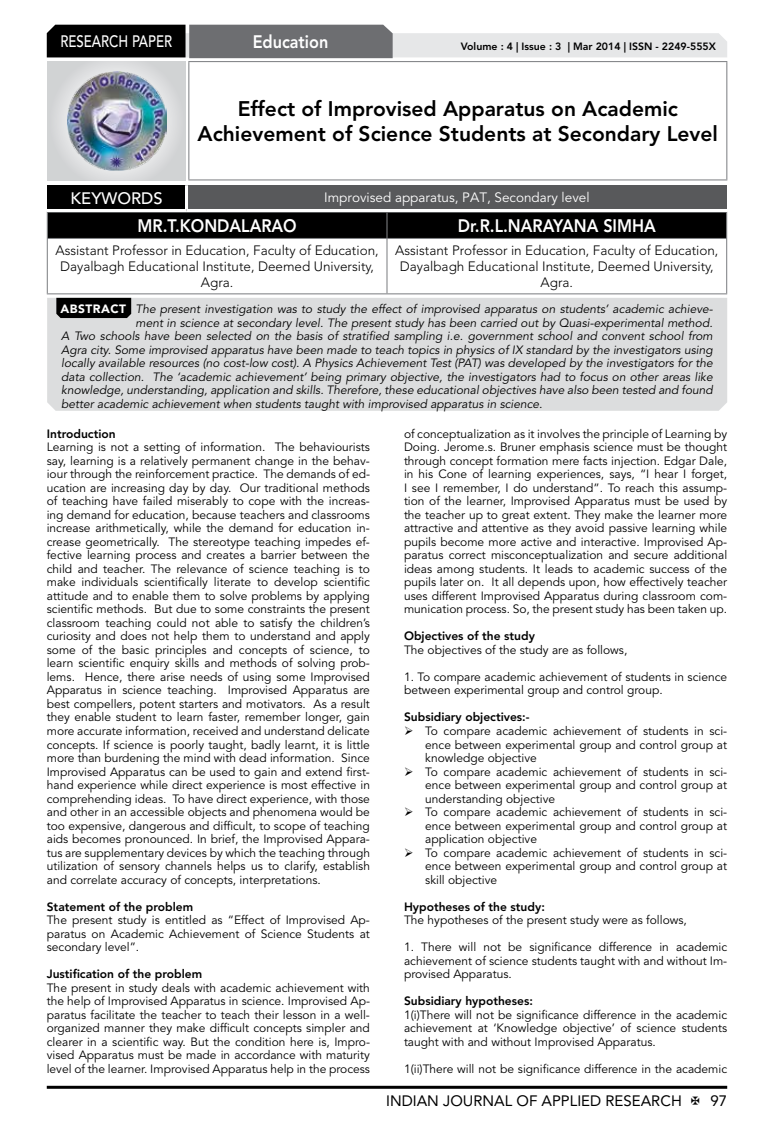
<style>
.page{position:relative;width:774px;height:1136px;background:#fff}
.page>*{position:absolute;margin:0;border:0;box-sizing:border-box;transform-origin:0 0}
.t1{font:800 21px/25.2px "Avenir LT Std";color:#000;text-align:center}
.t2{font:800 18px "Avenir LT Std";color:#fff;scale:.9 1}
.t3{font:500 16.5px "Avenir LT Std";color:#fff;scale:.8 1}
.t4{font:500 16.5px "Avenir LT Std";color:#fff}
.t5{font:15px "Avenir LT Std";color:#000}
.t6{font:300 13.5px/16.2px "Avenir LT Std";color:#000;text-align:center}
.t7{font:13.5px "Avenir LT Std";color:#fff}
.t8{font:12px/13.5px "Avenir LT Std";color:#000;text-align:justify}
.t9{font:italic 12px "Avenir LT Std";color:#000}
.t10{font:800 12px "Avenir LT Std";color:#000}
.t11{font:800 10.5px "Avenir LT Std";color:#000}
.s1{font-weight:900;font-style:normal;color:#fff}
</style>
<div class="page">
<hr style="left:47px;top:1085px;width:680px;height:3px;background:#000">
<div style="left:48px;top:62px;width:137px;height:118px;background:linear-gradient(to right,#d9dadb,#d9dadb)"></div>
<img style="left:68px;top:71px;width:99px;height:100px">
<svg style="left:47px;top:25px;width:680px;height:33px;background:#979899"></svg>
<hr style="left:188px;top:61px;width:539px;height:1px;background:#808285">
<hr style="left:188px;top:62px;width:1px;height:117px;background:#808285">
<hr style="left:726px;top:62px;width:1px;height:117px;background:#808285">
<hr style="left:188px;top:179px;width:539px;height:1px;background:#808285">
<div style="left:47px;top:212px;width:680px;height:26px;background:#000"></div>
<hr style="left:47px;top:238px;width:340px;height:1px;background:#808285">
<hr style="left:47px;top:239px;width:1px;height:54px;background:#808285">
<hr style="left:387px;top:238px;width:340px;height:1px;background:#808285">
<hr style="left:386px;top:239px;width:1px;height:54px;background:#808285">
<hr style="left:726px;top:239px;width:1px;height:54px;background:#808285">
<hr style="left:47px;top:293px;width:340px;height:1px;background:#808285">
<hr style="left:387px;top:293px;width:340px;height:1px;background:#808285">
<div style="left:47px;top:185px;width:139px;height:25px;background:#000"></div>
<div style="left:186px;top:185px;width:541px;height:25px;background:#58595b"></div>
<hr style="left:185px;top:185px;width:3px;height:24px;background:#fff">
<hr style="left:47px;top:209px;width:139px;height:3px;background:#fff">
<hr style="left:186px;top:209px;width:541px;height:3px;background:#fff">
<div style="left:47px;top:298px;width:680px;height:113px;background:#dcddde"></div>
<svg style="left:56px;top:298px;width:75px;height:20px"></svg>
<h3 class="t3" style="left:60px;top:32px;width:139px">RESEARCH PAPER</h3>
<h2 class="t2" style="left:253px;top:31px;width:86px">Education</h2>
<p class="t11" style="left:461px;top:41px;width:257px">Volume : 4 | Issue : 3 | Mar 2014 | ISSN - 2249-555X</p>
<h1 class="t1" style="left:198px;top:96px;width:522px">Effect of Improvised Apparatus on Academic<br>Achievement of Science Students at Secondary Level</h1>
<h3 class="t4" style="left:71px;top:189px;width:94px">KEYWORDS</h3>
<p class="t7" style="left:324px;top:189px;width:267px">Improvised apparatus, PAT, Secondary level</p>
<h2 class="t2" style="left:137px;top:215px;width:178px">MR.T.KONDALARAO</h2>
<h2 class="t2" style="left:458px;top:215px;width:221px">Dr.R.L.NARAYANA SIMHA</h2>
<p class="t6" style="left:56px;top:242px;width:325px">Assistant Professor in Education, Faculty of Education,<br>Dayalbagh Educational Institute, Deemed University,<br>Agra.</p>
<p class="t6" style="left:395px;top:242px;width:325px">Assistant Professor in Education, Faculty of Education,<br>Dayalbagh Educational Institute, Deemed University,<br>Agra.</p>
<p class="t9" style="left:61px;top:302px;width:654px"><span class="s1">ABSTRACT</span> The present investigation was to study the effect of improvised apparatus on students’ academic achieve-</p>
<p class="t9" style="left:135px;top:316px;width:579px">ment in science at secondary level. The present study has been carried out by Quasi-experimental method.</p>
<p class="t9" style="left:61px;top:329px;width:653px">A Two schools have been selected on the basis of stratified sampling i.e. government school and convent school from</p>
<p class="t9" style="left:61px;top:343px;width:653px">Agra city. Some improvised apparatus have been made to teach topics in physics of IX standard by the investigators using</p>
<p class="t9" style="left:61px;top:356px;width:653px">locally available resources (no cost-low cost). A Physics Achievement Test (PAT) was developed by the investigators for the</p>
<p class="t9" style="left:61px;top:370px;width:653px">data collection. The ‘academic achievement’ being primary objective, the investigators had to focus on other areas like</p>
<p class="t9" style="left:61px;top:383px;width:653px">knowledge, understanding, application and skills. Therefore, these educational objectives have also been tested and found</p>
<p class="t9" style="left:61px;top:397px;width:483px">better academic achievement when students taught with improvised apparatus in science.</p>
<p class="t10" style="left:47px;top:426px;width:70px">Introduction</p>
<p class="t8" style="left:47px;top:440px;width:325px">Learning is not a setting of information. The behaviourists say, learning is a relatively permanent change in the behav&shy;iour through the reinforcement practice. The demands of ed&shy;ucation are increasing day by day. Our traditional methods of teaching have failed miserably to cope with the increas&shy;ing demand for education, because teachers and classrooms increase arithmetically, while the demand for education in&shy;crease geometrically. The stereotype teaching impedes ef&shy;fective learning process and creates a barrier between the child and teacher. The relevance of science teaching is to make individuals scientifically literate to develop scientific attitude and to enable them to solve problems by applying scientific methods. But due to some constraints the present classroom teaching could not able to satisfy the children’s curiosity and does not help them to understand and apply some of the basic principles and concepts of science, to learn scientific enquiry skills and methods of solving prob&shy;lems. Hence, there arise needs of using some Improvised Apparatus in science teaching. Improvised Apparatus are best compellers, potent starters and motivators. As a result they enable student to learn faster, remember longer, gain more accurate information, received and understand delicate concepts. If science is poorly taught, badly learnt, it is little more than burdening the mind with dead information. Since Improvised Apparatus can be used to gain and extend first&shy;hand experience while direct experience is most effective in comprehending ideas. To have direct experience, with those and other in an accessible objects and phenomena would be too expensive, dangerous and difficult, to scope of teaching aids becomes pronounced. In brief, the Improvised Appara&shy;tus are supplementary devices by which the teaching through utilization of sensory channels helps us to clarify, establish and correlate accuracy of concepts, interpretations.</p>
<p class="t10" style="left:47px;top:899px;width:148px">Statement of the problem</p>
<p class="t8" style="left:47px;top:913px;width:325px">The present study is entitled as “Effect of Improvised Ap&shy;paratus on Academic Achievement of Science Students at secondary level”.</p>
<p class="t10" style="left:47px;top:966px;width:157px">Justification of the problem</p>
<p class="t8" style="left:47px;top:980px;width:325px">The present in study deals with academic achievement with the help of Improvised Apparatus in science. Improvised Ap&shy;paratus facilitate the teacher to teach their lesson in a well&shy;organized manner they make difficult concepts simpler and clearer in a scientific way. But the condition here is, Impro&shy;vised Apparatus must be made in accordance with maturity level of the learner. Improvised Apparatus help in the process</p>
<p class="t8" style="left:404px;top:427px;width:325px">of conceptualization as it involves the principle of Learning by Doing. Jerome.s. Bruner emphasis science must be thought through concept formation mere facts injection. Edgar Dale, in his Cone of learning experiences, says, “I hear I forget, I see I remember, I do understand”. To reach this assump&shy;tion of the learner, Improvised Apparatus must be used by the teacher up to great extent. They make the learner more attractive and attentive as they avoid passive learning while pupils become more active and interactive. Improvised Ap&shy;paratus correct misconceptualization and secure additional ideas among students. It leads to academic success of the pupils later on. It all depends upon, how effectively teacher uses different Improvised Apparatus during classroom com&shy;munication process. So, the present study has been taken up.</p>
<p class="t10" style="left:404px;top:629px;width:132px">Objectives of the study</p>
<p class="t8" style="left:404px;top:643px;width:225px">The objectives of the study are as follows,</p>
<p class="t8" style="left:404px;top:670px;width:325px">1. To compare academic achievement of students in science between experimental group and control group.</p>
<p class="t10" style="left:404px;top:710px;width:127px">Subsidiary objectives:-</p>
<p class="t8" style="left:425px;top:724px;width:303px;text-indent:-21px">➢ To compare academic achievement of students in sci&shy;ence between experimental group and control group at knowledge objective</p>
<p class="t8" style="left:425px;top:764px;width:303px;text-indent:-21px">➢ To compare academic achievement of students in sci&shy;ence between experimental group and control group at understanding objective</p>
<p class="t8" style="left:425px;top:805px;width:303px;text-indent:-21px">➢ To compare academic achievement of students in sci&shy;ence between experimental group and control group at application objective</p>
<p class="t8" style="left:425px;top:845px;width:303px;text-indent:-21px">➢ To compare academic achievement of students in sci&shy;ence between experimental group and control group at skill objective</p>
<p class="t10" style="left:404px;top:899px;width:142px">Hypotheses of the study:</p>
<p class="t8" style="left:404px;top:913px;width:284px">The hypotheses of the present study were as follows,</p>
<p class="t8" style="left:404px;top:940px;width:325px">1. There will not be significance difference in academic achievement of science students taught with and without Im&shy;provised Apparatus.</p>
<p class="t10" style="left:404px;top:993px;width:130px">Subsidiary hypotheses:</p>
<p class="t8" style="left:404px;top:1007px;width:325px">1(i)There will not be significance difference in the academic achievement at ‘Knowledge objective’ of science students taught with and without Improvised Apparatus.</p>
<p class="t8" style="left:404px;top:1061px;width:325px">1(ii)There will not be significance difference in the academic</p>
<p class="t5" style="left:386px;top:1091px;width:297px">INDIAN JOURNAL OF APPLIED RESEARCH</p>
<p class="t5" style="left:710px;top:1091px;width:18px">97</p>
</div>
